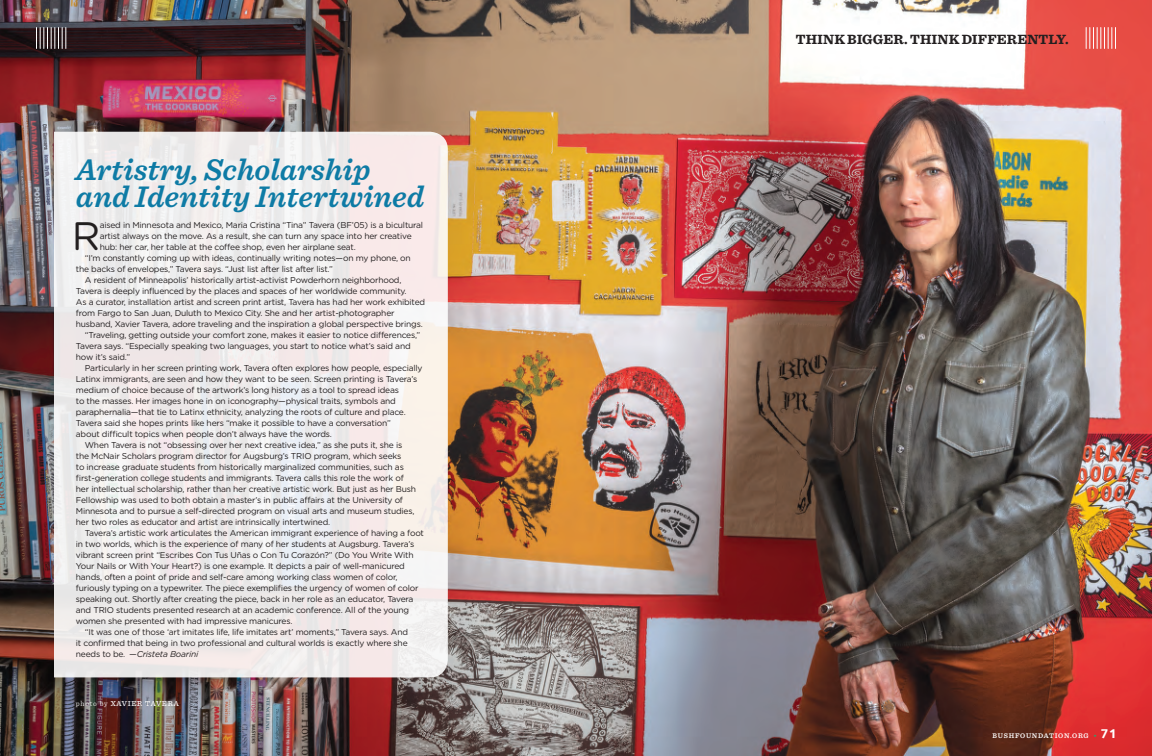
<style>
.page{position:relative;width:1152px;height:756px;background:#fff}
.page>*{position:absolute;margin:0;border:0;box-sizing:border-box;transform-origin:0 0}
.t1{font:39.7px "Gotham Rounded";color:#231f20}
.HED_Large_38_32{font:italic 600 31.1px/27.5px "Sentinel";color:#0e7ba5}
.Dept_Heads{font:700 14px "Sentinel";letter-spacing:.005em;color:#231f20}
.t2{font:8.5px/11px "Gotham Rounded";letter-spacing:-.025em;color:#231f20}
.Photo_Credit{font:500 7.5px "Sentinel";letter-spacing:.1em;color:#fff}
.t3{font:600 7px "Sentinel";letter-spacing:.1em;color:#fff}
.s1{font-style:italic}
.s2{font-weight:300}
.s3{color:#319d69}
.s4{font-family:"Anomoly";font-weight:700;font-size:13px}
</style>
<div class="page">
<img style="left:0;top:0;width:1152px;height:756px">
<svg style="left:1086px;top:28px;width:30px;height:20px"></svg>
<svg style="left:36px;top:28px;width:30px;height:20px"></svg>
<svg style="left:54px;top:132px;width:394px;height:545px;fill:#f1ebea"></svg>
<p class="HED_Large_38_32" style="left:76px;top:154px;width:350px">Artistry, Scholarship and Identity Intertwined</p>
<p class="t1" style="left:72px;top:208px;width:30px">R</p>
<p class="t2" style="left:100px;top:219px;width:325px">aised in Minnesota and Mexico, Maria Cristina “Tina” Tavera (BF’05) is a bicultural artist always on the move. As a result, she can turn any space into her creative hub: her car, her table at the coffee shop, even her airplane seat.</p>
<p class="t2" style="left:76px;top:252px;width:336px;text-indent:9px">“I’m constantly coming up with ideas, continually writing notes—on my phone, on the backs of envelopes,” Tavera says. “Just list after list after list.”</p>
<p class="t2" style="left:76px;top:274px;width:351px;text-indent:9px">A resident of Minneapolis’ historically artist-activist Powderhorn neighborhood, Tavera is deeply influenced by the places and spaces of her worldwide community.<br>As a curator, installation artist and screen print artist, Tavera has had her work exhibited from Fargo to San Juan, Duluth to Mexico City. She and her artist-photographer husband, Xavier Tavera, adore traveling and the inspiration a global perspective brings.</p>
<p class="t2" style="left:76px;top:329px;width:346px;text-indent:9px">“Traveling, getting outside your comfort zone, makes it easier to notice differences,”<br>Tavera says. “Especially speaking two languages, you start to notice what’s said and how it’s said.”</p>
<p class="t2" style="left:76px;top:362px;width:348px;text-indent:9px">Particularly in her screen printing work, Tavera often explores how people, especially Latinx immigrants, are seen and how they want to be seen. Screen printing is Tavera’s medium of choice because of the artwork’s long history as a tool to spread ideas<br>to the masses. Her images hone in on iconography—physical traits, symbols and paraphernalia—that tie to Latinx ethnicity, analyzing the roots of culture and place.<br>Tavera said she hopes prints like hers “make it possible to have a conversation”<br>about difficult topics when people don’t always have the words.</p>
<p class="t2" style="left:76px;top:439px;width:342px;text-indent:9px">When Tavera is not “obsessing over her next creative idea,” as she puts it, she is the McNair Scholars program director for Augsburg’s TRIO program, which seeks<br>to increase graduate students from historically marginalized communities, such as first-generation college students and immigrants. Tavera calls this role the work of her intellectual scholarship, rather than her creative artistic work. But just as her Bush Fellowship was used to both obtain a master’s in public affairs at the University of Minnesota and to pursue a self-directed program on visual arts and museum studies, her two roles as educator and artist are intrinsically intertwined.</p>
<p class="t2" style="left:76px;top:527px;width:350px;text-indent:9px">Tavera’s artistic work articulates the American immigrant experience of having a foot in two worlds, which is the experience of many of her students at Augsburg. Tavera’s vibrant screen print “Escribes Con Tus Uñas o Con Tu Corazón?” (Do You Write With Your Nails or With Your Heart?) is one example. It depicts a pair of well-manicured hands, often a point of pride and self-care among working class women of color, furiously typing on a typewriter. The piece exemplifies the urgency of women of color speaking out. Shortly after creating the piece, back in her role as an educator, Tavera and TRIO students presented research at an academic conference. All of the young women she presented with had impressive manicures.</p>
<p class="t2" style="left:76px;top:626px;width:334px;text-align:justify;text-indent:9px">“It was one of those ‘art imitates life, life imitates art’ moments,” Tavera says. And it confirmed that being in two professional and cultural worlds is exactly where she needs to be. <span class="s1">—Cristeta Boarini</span></p>
<p class="Photo_Credit" style="left:76px;top:698px;width:104px"><span class="s2">photo by</span> XAVIER TAVERA</p>
<p class="Dept_Heads" style="left:796px;top:28px;width:274px">THINK BIGGER. THINK DIFFERENTLY.</p>
<p class="t3" style="left:993px;top:730px;width:125px">BUSHFOUNDATION.ORG <span class="s3">•</span> <span class="s4">71</span></p>
</div>
